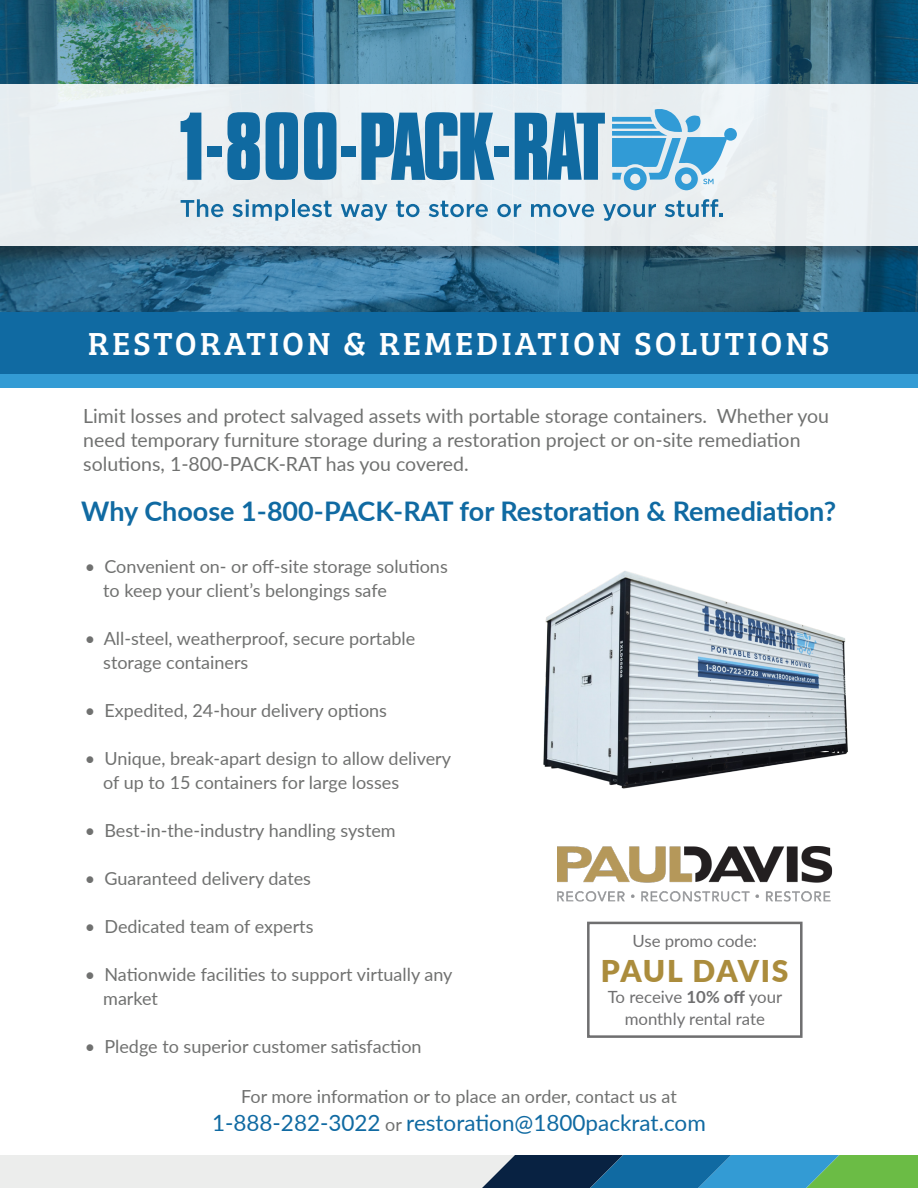
<style>
.page{position:relative;width:918px;height:1188px;background:#fff}
.page>*{position:absolute;margin:0;border:0;box-sizing:border-box;transform-origin:0 0}
.t1{font:33px "Bree Serif";letter-spacing:.09em;color:#fff}
.t2{font:900 30px "Lato";letter-spacing:.04em;color:#ab8c3c}
.t3{font:700 27px "Lato";color:#106aa2}
.t4{font:22.5px "Lato";color:#106aa2}
.t5{font:19.5px/24px "Lato";color:#707170}
.t6{font:18px "Lato";color:#707170}
.t7{font:16.8px "Lato";color:#6f6f70}
.s1{font-weight:700}
.s2{font-size:18px;color:#707170}
</style>
<div class="page">
<svg style="left:0;top:0;width:918px;height:312px;background:#336f8a"></svg>
<div style="left:0;top:312px;width:918px;height:62px;background:#106aa2"></div>
<div style="left:0;top:86px;width:918px;height:179px;background:#231f20;opacity:.4"></div>
<div style="left:0;top:84px;width:918px;height:162px;background:#e9eff2"></div>
<svg style="left:361px;top:112px;width:133px;height:68px"></svg>
<svg style="left:181px;top:113px;width:20px;height:67px"></svg>
<div style="left:207px;top:147px;width:15px;height:10px;background:#106aa1"></div>
<div style="left:341px;top:147px;width:15px;height:10px;background:#106aa1"></div>
<div style="left:494px;top:147px;width:15px;height:10px;background:#106aa1"></div>
<svg style="left:227px;top:112px;width:33px;height:68px;background:#2f7dac"></svg>
<svg style="left:266px;top:112px;width:32px;height:68px;background:#2c7bab"></svg>
<svg style="left:304px;top:112px;width:32px;height:68px;background:#2c7bab"></svg>
<svg style="left:515px;top:113px;width:90px;height:67px"></svg>
<svg style="left:612px;top:109px;width:125px;height:81px"></svg>
<svg style="left:181px;top:199px;width:42px;height:18px"></svg>
<svg style="left:233px;top:199px;width:55px;height:22px"></svg>
<hr style="left:292px;top:199px;width:3px;height:18px;background:#106aa1">
<svg style="left:298px;top:201px;width:34px;height:16px"></svg>
<svg style="left:341px;top:204px;width:46px;height:17px"></svg>
<svg style="left:396px;top:201px;width:24px;height:16px"></svg>
<svg style="left:429px;top:201px;width:59px;height:16px"></svg>
<svg style="left:497px;top:204px;width:24px;height:13px"></svg>
<svg style="left:531px;top:204px;width:63px;height:13px"></svg>
<svg style="left:603px;top:204px;width:53px;height:17px"></svg>
<svg style="left:665px;top:199px;width:57px;height:18px"></svg>
<div style="left:0;top:1155px;width:918px;height:33px;background:#ecedec"></div>
<svg style="left:482px;top:1155px;width:436px;height:33px;background:#327b84"></svg>
<img style="left:543px;top:571px;width:305px;height:218px">
<img style="left:558px;top:846px;width:274px;height:56px">
<div style="left:587px;top:922px;width:216px;height:116px;border:3px solid #6f6f70"></div>
<div style="left:0;top:374px;width:918px;height:14px;background:#339bd4"></div>
<p class="t1" style="left:88px;top:319px;width:743px">RESTORATION &amp; REMEDIATION SOLUTIONS</p>
<p class="t5" style="left:83px;top:403px;width:747px">Limit losses and protect salvaged assets with portable storage containers. Whether you need temporary furniture storage during a restoration project or on-site remediation solutions, 1-800-PACK-RAT has you covered.</p>
<p class="t3" style="left:81px;top:492px;width:757px">Why Choose 1-800-PACK-RAT for Restoration &amp; Remediation?</p>
<p class="t6" style="left:85px;top:553px;width:365px">• Convenient on- or off-site storage solutions</p>
<p class="t6" style="left:103px;top:577px;width:285px">to keep your client’s belongings safe</p>
<p class="t6" style="left:85px;top:625px;width:332px">• All-steel, weatherproof, secure portable</p>
<p class="t6" style="left:103px;top:649px;width:147px">storage containers</p>
<p class="t6" style="left:85px;top:697px;width:304px">• Expedited, 24-hour delivery options</p>
<p class="t6" style="left:85px;top:745px;width:368px">• Unique, break-apart design to allow delivery</p>
<p class="t6" style="left:103px;top:769px;width:297px">of up to 15 containers for large losses</p>
<p class="t6" style="left:85px;top:817px;width:313px">• Best-in-the-industry handling system</p>
<p class="t6" style="left:85px;top:865px;width:228px">• Guaranteed delivery dates</p>
<p class="t6" style="left:85px;top:913px;width:230px">• Dedicated team of experts</p>
<p class="t6" style="left:85px;top:961px;width:369px">• Nationwide facilities to support virtually any</p>
<p class="t6" style="left:103px;top:985px;width:56px">market</p>
<p class="t6" style="left:85px;top:1033px;width:338px">• Pledge to superior customer satisfaction</p>
<p class="t7" style="left:632px;top:928px;width:126px">Use promo code:</p>
<p class="t2" style="left:601px;top:949px;width:189px">PAUL DAVIS</p>
<p class="t7" style="left:608px;top:985px;width:176px">To receive <span class="s1">10% off</span> your</p>
<p class="t7" style="left:625px;top:1007px;width:142px">monthly rental rate</p>
<p class="t6" style="left:241px;top:1083px;width:437px">For more information or to place an order, contact us at</p>
<p class="t4" style="left:212px;top:1107px;width:495px">1-888-282-3022 <span class="s2">or</span> restoration@1800packrat.com</p>
</div>
